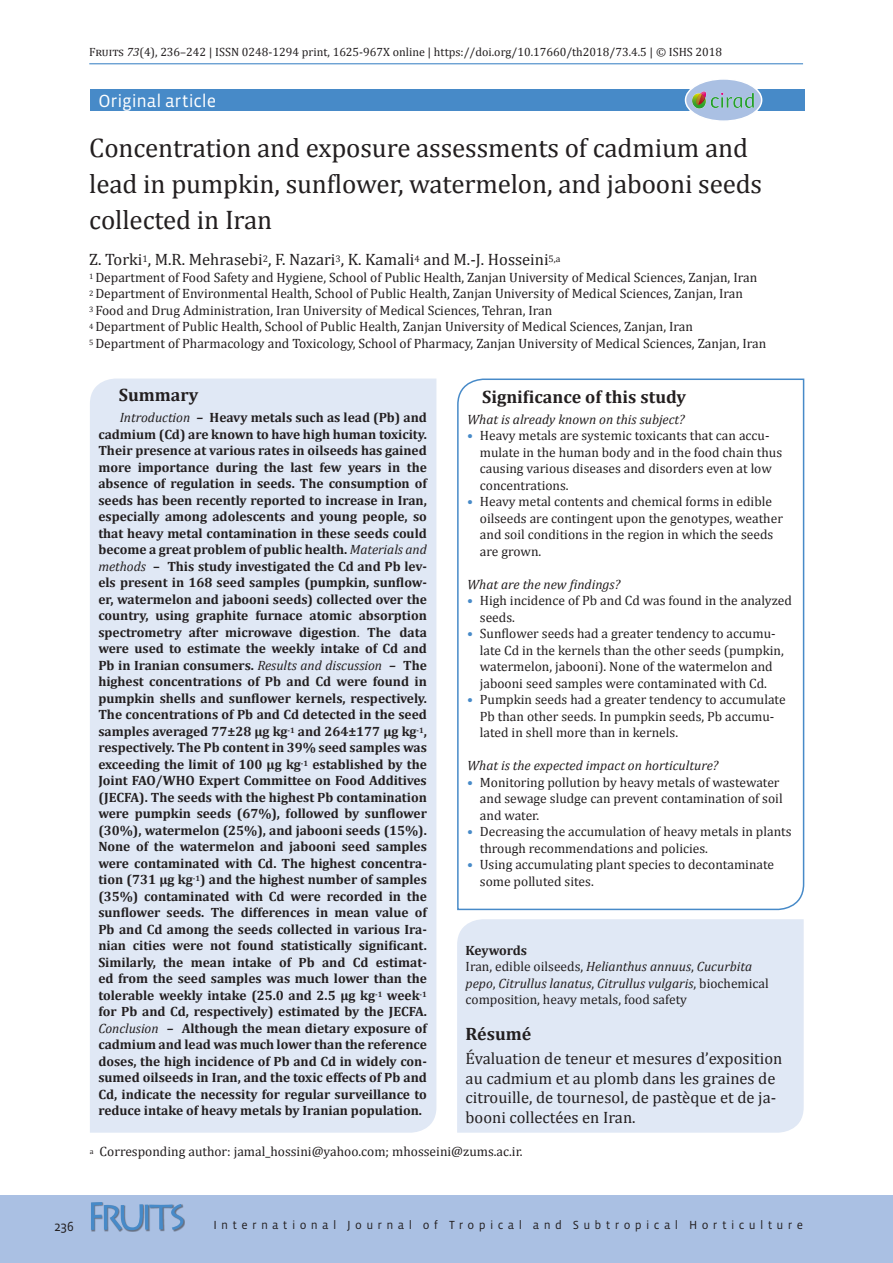
<style>
.page{position:relative;width:893px;height:1263px;background:#fff}
.page>*{position:absolute;margin:0;border:0;box-sizing:border-box;transform-origin:0 0}
.E1_titel{font:27px/36px "Cambria";letter-spacing:-.005em;color:#231f20}
.E5_kop_12{font:700 18px "Cambria";color:#231f20}
.t1{font:18px "Vista Sans OT";letter-spacing:-.01em;color:#fff}
.E2_auteurs{font:16.5px/19.5px "Cambria";color:#231f20}
.E2_sum_tekst{font:700 13.5px/16.5px "Cambria";color:#231f20;text-align:justify}
.E8_tekst_bullits{font:13.5px/16.5px "Cambria";color:#231f20}
.E3_tekst_niet_inspri{font:13.5px/16.5px "Cambria";color:#231f20}
.E9_tekst_bullits_cur{font:italic 13.5px "Cambria";color:#231f20}
.E6_kop_9_vet{font:700 13.5px "Cambria";letter-spacing:-.015em;color:#231f20}
.t2{font:13.5px "Vista Sans OT";color:#231f20}
.E2_Header{font:12px "Cambria";color:#231f20}
.t3{font:12px "Vista Sans OT";letter-spacing:.365em;color:#231f20}
.s1{font-style:italic}
.s2{font-weight:400;font-style:italic}
.s3{font-family:"Arial";font-weight:400}
.s4{color:#478ac8}
</style>
<div class="page">
<div style="left:0;top:1195px;width:893px;height:68px;background:#aac0e3"></div>
<hr style="left:89px;top:63px;width:714px;height:1px;background:#478ac8">
<div style="left:91px;top:1202px;width:94px;height:30px;background:#231f20;opacity:.5"></div>
<svg style="left:91px;top:1202px;width:93px;height:28px"></svg>
<div style="left:90px;top:89px;width:714px;height:22px;background:#478ac8"></div>
<div style="left:90px;top:378px;width:346px;height:755px;background:#e0e8f5"></div>
<div style="left:685px;top:79px;width:77px;height:42px;background:#aac0e3;border-radius:50%"></div>
<img style="left:689px;top:90px;width:70px;height:20px">
<div style="left:685px;top:78px;width:77px;height:44px;border:2px solid #fff;border-radius:50%"></div>
<div style="left:457px;top:919px;width:347px;height:214px;background:#e0e8f5"></div>
<svg style="left:457px;top:378px;width:348px;height:533px"></svg>
<p class="E2_Header" style="left:89px;top:45px;width:634px">Fruits <span class="s1">73</span>(4), 236–242 | ISSN 0248-1294 print, 1625-967X online | https://doi.org/10.17660/th2018/73.4.5 | © ISHS 2018</p>
<p class="t1" style="left:99px;top:91px;width:119px">Original article</p>
<p class="E1_titel" style="left:89px;top:130px;width:674px">Concentration and exposure assessments of cadmium and lead in pumpkin, sunflower, watermelon, and jabooni seeds collected in Iran</p>
<p class="E2_auteurs" style="left:89px;top:250px;width:473px">Z. Torki<sup>1</sup>, M.R. Mehrasebi<sup>2</sup>, F. Nazari<sup>3</sup>, K. Kamali<sup>4</sup> and M.-J. Hosseini<sup>5,a</sup></p>
<p class="E3_tekst_niet_inspri" style="left:89px;top:269px;width:669px"><sup>1</sup> Department of Food Safety and Hygiene, School of Public Health, Zanjan University of Medical Sciences, Zanjan, Iran</p>
<p class="E3_tekst_niet_inspri" style="left:89px;top:285px;width:655px"><sup>2</sup> Department of Environmental Health, School of Public Health, Zanjan University of Medical Sciences, Zanjan, Iran</p>
<p class="E3_tekst_niet_inspri" style="left:89px;top:302px;width:464px"><sup>3</sup> Food and Drug Administration, Iran University of Medical Sciences, Tehran, Iran</p>
<p class="E3_tekst_niet_inspri" style="left:89px;top:318px;width:605px"><sup>4</sup> Department of Public Health, School of Public Health, Zanjan University of Medical Sciences, Zanjan, Iran</p>
<p class="E3_tekst_niet_inspri" style="left:89px;top:335px;width:678px"><sup>5</sup> Department of Pharmacology and Toxicology, School of Pharmacy, Zanjan University of Medical Sciences, Zanjan, Iran</p>
<p class="E5_kop_12" style="left:119px;top:382px;width:81px">Summary</p>
<p class="E2_sum_tekst" style="left:98px;top:409px;width:330px;text-indent:21px"><span class="s2">Introduction</span> <span class="s1">–</span> Heavy metals such as lead (Pb) and cadmium (Cd) are known to have high human toxicity.<br>Their presence at various rates in oilseeds has gained more importance during the last few years in the absence of regulation in seeds. The consumption of seeds has been recently reported to increase in Iran, especially among adolescents and young people, so that heavy metal contamination in these seeds could become a great problem of public health. <span class="s2">Materials and methods</span> – This study investigated the Cd and Pb lev&shy;els present in 168 seed samples (pumpkin, sunflow&shy;er, watermelon and jabooni seeds) collected over the country, using graphite furnace atomic absorption spectrometry after microwave digestion<span class="s3">.</span> The data were used to estimate the weekly intake of Cd and Pb in Iranian consumers. <span class="s2">Results and discussion</span> <span class="s1">–</span> The highest concentrations of Pb and Cd were found in pumpkin shells and sunflower kernels, respectively.<br>The concentrations of Pb and Cd detected in the seed samples averaged 77±28 μg kg<sup>-1</sup> and 264±177 μg kg<sup>-1</sup>, respectively. The Pb content in 39% seed samples was exceeding the limit of 100 μg kg<sup>-1</sup> established by the Joint FAO/WHO Expert Committee on Food Additives (JECFA). The seeds with the highest Pb contamination were pumpkin seeds (67%), followed by sunflower (30%), watermelon (25%), and jabooni seeds (15%).<br>None of the watermelon and jabooni seed samples were contaminated with Cd. The highest concentra&shy;tion (731 μg kg<sup>-1</sup>) and the highest number of samples (35%) contaminated with Cd were recorded in the sunflower seeds. The differences in mean value of Pb and Cd among the seeds collected in various Ira&shy;nian cities were not found statistically significant.<br>Similarly, the mean intake of Pb and Cd estimat&shy;ed from the seed samples was much lower than the tolerable weekly intake (25.0 and 2.5 µg kg<sup>-1</sup> week<sup>-1 </sup>for Pb and Cd, respectively) estimated by the JECFA.<br><span class="s2">Conclusion</span> <span class="s1">–</span> Although the mean dietary exposure of cadmium and lead was much lower than the reference doses, the high incidence of Pb and Cd in widely con&shy;sumed oilseeds in Iran, and the toxic effects of Pb and Cd, indicate the necessity for regular surveillance to reduce intake of heavy metals by Iranian population.</p>
<p class="E5_kop_12" style="left:482px;top:384px;width:205px">Significance of this study</p>
<p class="E9_tekst_bullits_cur" style="left:467px;top:409px;width:219px">What is already known on this subject?</p>
<p class="E8_tekst_bullits" style="left:480px;top:427px;width:304px;text-indent:-13px"><span class="s4">•</span> Heavy metals are systemic toxicants that can accu&shy;mulate in the human body and in the food chain thus causing various diseases and disorders even at low concentrations.</p>
<p class="E8_tekst_bullits" style="left:480px;top:493px;width:305px;text-indent:-13px"><span class="s4">•</span> Heavy metal contents and chemical forms in edible oilseeds are contingent upon the genotypes, weather and soil conditions in the region in which the seeds are grown.</p>
<p class="E9_tekst_bullits_cur" style="left:467px;top:574px;width:155px">What are the new findings?</p>
<p class="E8_tekst_bullits" style="left:480px;top:592px;width:314px;text-indent:-13px"><span class="s4">•</span> High incidence of Pb and Cd was found in the analyzed seeds.</p>
<p class="E8_tekst_bullits" style="left:480px;top:625px;width:305px;text-indent:-13px"><span class="s4">•</span> Sunflower seeds had a greater tendency to accumu&shy;late Cd in the kernels than the other seeds (pumpkin, watermelon, jabooni). None of the watermelon and jabooni seed samples were contaminated with Cd.</p>
<p class="E8_tekst_bullits" style="left:480px;top:691px;width:307px;text-indent:-13px"><span class="s4">•</span> Pumpkin seeds had a greater tendency to accumulate<br>Pb than other seeds. In pumpkin seeds, Pb accumu&shy;lated in shell more than in kernels.</p>
<p class="E9_tekst_bullits_cur" style="left:467px;top:756px;width:253px">What is the expected impact on horticulture?</p>
<p class="E8_tekst_bullits" style="left:480px;top:774px;width:304px;text-indent:-13px"><span class="s4">•</span> Monitoring pollution by heavy metals of wastewater and sewage sludge can prevent contamination of soil and water.</p>
<p class="E8_tekst_bullits" style="left:480px;top:823px;width:313px;text-indent:-13px"><span class="s4">•</span> Decreasing the accumulation of heavy metals in plants through recommendations and policies.</p>
<p class="E8_tekst_bullits" style="left:480px;top:856px;width:296px;text-indent:-13px"><span class="s4">•</span> Using accumulating plant species to decontaminate some polluted sites.</p>
<p class="E6_kop_9_vet" style="left:466px;top:941px;width:63px">Keywords</p>
<p class="E3_tekst_niet_inspri" style="left:466px;top:958px;width:305px">Iran, edible oilseeds, <span class="s1">Helianthus annuus</span>, <span class="s1">Cucurbita pepo</span>, <span class="s1">Citrullus lanatus</span>, <span class="s1">Citrullus vulgaris</span>, biochemical composition, heavy metals, food safety</p>
<p class="E5_kop_12" style="left:466px;top:1021px;width:67px">Résumé</p>
<p class="E2_auteurs" style="left:466px;top:1049px;width:318px">Évaluation de teneur et mesures d’exposition au cadmium et au plomb dans les graines de citrouille, de tournesol, de pastèque et de ja&shy;booni collectées en Iran.</p>
<p class="E3_tekst_niet_inspri" style="left:90px;top:1143px;width:434px"><sup>a</sup> Corresponding author: jamal_hossini@yahoo.com; mhosseini@zums.ac.ir.</p>
<p class="t2" style="left:54px;top:1219px;width:21px">236</p>
<p class="t3" style="left:213px;top:1219px;width:591px">International Journal of Tropical and Subtropical Horticulture</p>
</div>
